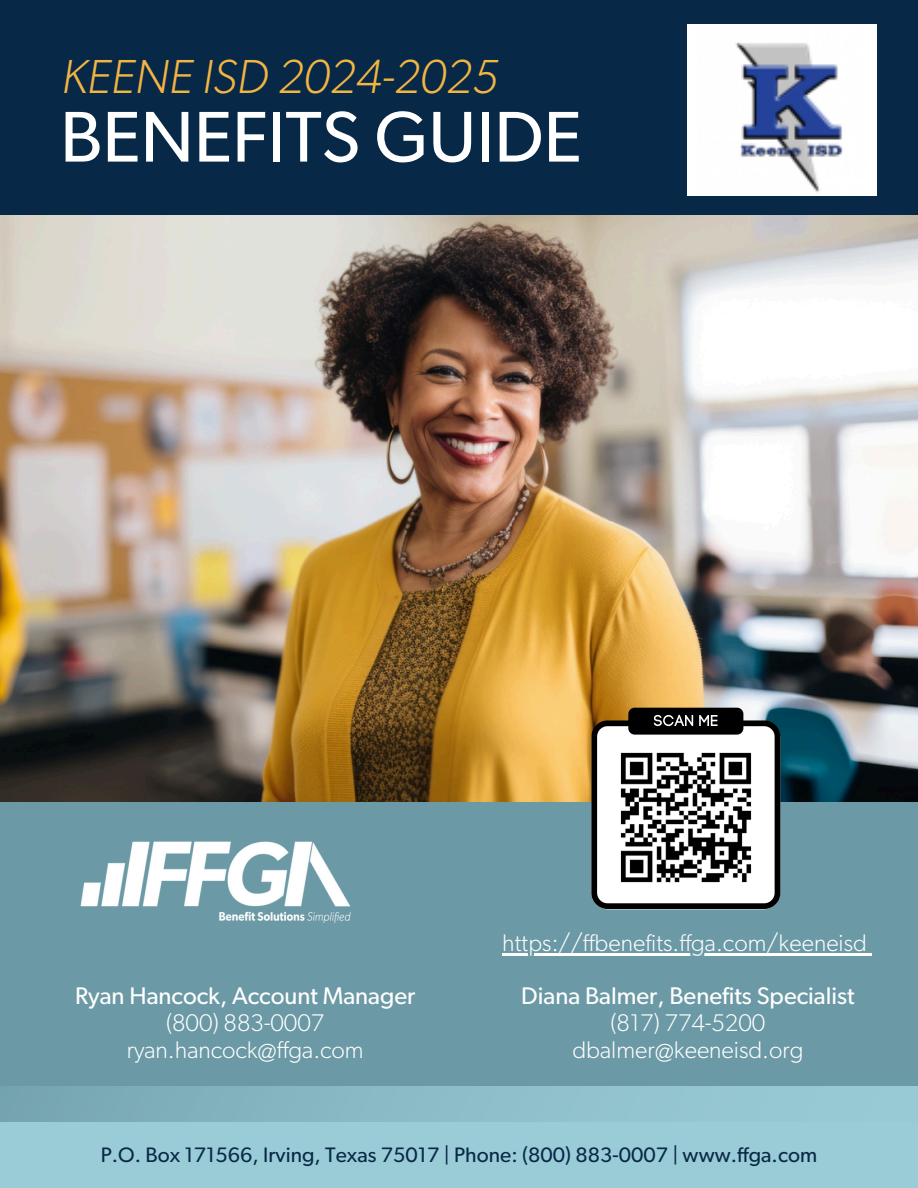
<style>
.page{position:relative;width:918px;height:1188px;background:#fff}
.page>*{position:absolute;margin:0;border:0;box-sizing:border-box;transform-origin:0 0}
.t1{font:72px "Gibson";color:#fff}
.t2{font:italic 300 47.85px "Gibson";color:#f3b542}
.t3{font:300 24.15px/27px "Gibson";color:#fff;text-align:center}
.t4{font:300 24px "Gibson";letter-spacing:.005em;color:#fff}
.t5{font:21px "Gibson";letter-spacing:.005em;color:#092947}
.s1{font-weight:400}
</style>
<div class="page">
<img style="left:0;top:215px;width:918px;height:588px">
<div style="left:0;top:0;width:918px;height:215px;background:#082847"></div>
<div style="left:0;top:1083px;width:918px;height:105px;background:#9accd8"></div>
<div style="left:0;top:1051px;width:918px;height:70px;background:linear-gradient(to right,#79a8b4,#9cceda)"></div>
<div style="left:0;top:803px;width:918px;height:283px;background:#6b99a5"></div>
<img style="left:80px;top:841px;width:271px;height:82px">
<div style="left:628px;top:708px;width:115px;height:27px;background:#000;border-radius:6px"></div>
<svg style="left:591px;top:715px;width:189px;height:194px"></svg>
<img style="left:613px;top:744px;width:146px;height:147px">
<div style="left:687px;top:24px;width:190px;height:171px;background:#fff"></div>
<img style="left:735px;top:42px;width:108px;height:151px">
<hr style="left:502px;top:953px;width:365px;height:2px;background:#fff">
<p class="t2" style="left:62px;top:55px;width:438px">KEENE ISD 2024-2025</p>
<p class="t1" style="left:60px;top:104px;width:523px">BENEFITS GUIDE</p>
<h3 class="t4" style="left:502px;top:931px;width:366px">https://ffbenefits.ffga.com/keeneisd</h3>
<p class="t3" style="left:75px;top:984px;width:342px"><span class="s1">Ryan Hancock, Account Manager </span>(800) 883-0007 ryan.hancock@ffga.com</p>
<h3 class="t3" style="left:521px;top:983px;width:335px"><span class="s1">Diana Balmer, Benefits Specialist </span>(817) 774-5200 dbalmer@keeneisd.org</h3>
<h3 class="t5" style="left:101px;top:1145px;width:718px">P.O. Box 171566, Irving, Texas 75017 | Phone: (800) 883-0007 | www.ffga.com</h3>
</div>
